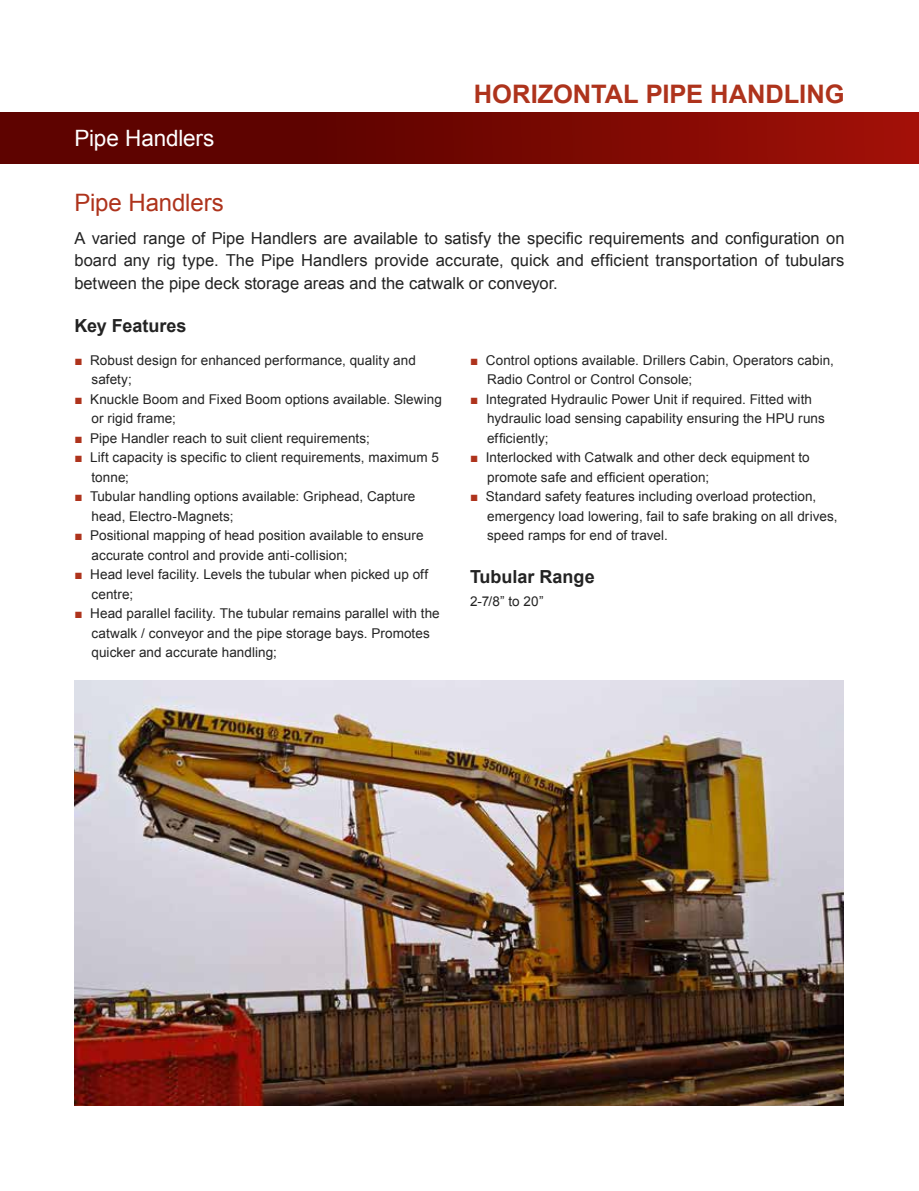
<style>
.page{position:relative;width:919px;height:1191px;background:#fff}
.page>*{position:absolute;margin:0;border:0;box-sizing:border-box;transform-origin:0 0}
.t1{font:700 25.5px "Arial";color:#ae331c}
.t2{font:24px "Arial";letter-spacing:-.005em;color:#ae331c}
.t3{font:22.5px "Arial";letter-spacing:-.005em;color:#fff}
.t4{font:700 18px "Arial";letter-spacing:-.02em;color:#232323}
.t5{font:16.5px/22.5px "Arial";color:#232323;text-align:justify}
.t6{font:13.5px/19.5px "Arial";letter-spacing:.005em;color:#232323}
.s1{color:#ae331c}
</style>
<div class="page">
<div style="left:0;top:113px;width:918px;height:51px;background:linear-gradient(to right,#4e0000,#9a0f06)"></div>
<img style="left:75px;top:680px;width:768px;height:426px">
<h3 class="t3" style="left:74px;top:123px;width:141px">Pipe Handlers</h3>
<h1 class="t1" style="left:474px;top:77px;width:372px">Horizontal Pipe Handling</h1>
<h2 class="t2" style="left:74px;top:187px;width:151px">Pipe Handlers</h2>
<p class="t5" style="left:74px;top:227px;width:771px">A varied range of Pipe Handlers are available to satisfy the specific requirements and configuration on board any rig type. The Pipe Handlers provide accurate, quick and efficient transportation of tubulars between the pipe deck storage areas and the catwalk or conveyor.</p>
<h3 class="t4" style="left:74px;top:314px;width:113px">Key Features</h3>
<p class="t6" style="left:91px;top:350px;width:326px;text-indent:-17px"><span class="s1">■</span> Robust design for enhanced performance, quality and safety;</p>
<p class="t6" style="left:91px;top:389px;width:352px;text-indent:-17px"><span class="s1">■</span> Knuckle Boom and Fixed Boom options available. Slewing or rigid frame;</p>
<p class="t6" style="left:74px;top:428px;width:297px"><span class="s1">■</span> Pipe Handler reach to suit client requirements;</p>
<p class="t6" style="left:91px;top:448px;width:349px;text-indent:-17px"><span class="s1">■</span> Lift capacity is specific to client requirements, maximum 5 tonne;</p>
<p class="t6" style="left:91px;top:487px;width:325px;text-indent:-17px"><span class="s1">■</span> Tubular handling options available: Griphead, Capture head, Electro-Magnets;</p>
<p class="t6" style="left:91px;top:526px;width:333px;text-indent:-17px"><span class="s1">■</span> Positional mapping of head position available to ensure accurate control and provide anti-collision;</p>
<p class="t6" style="left:91px;top:565px;width:338px;text-indent:-17px"><span class="s1">■</span> Head level facility. Levels the tubular when picked up off centre;</p>
<p class="t6" style="left:91px;top:604px;width:350px;text-indent:-17px"><span class="s1">■</span> Head parallel facility. The tubular remains parallel with the catwalk / conveyor and the pipe storage bays. Promotes quicker and accurate handling;</p>
<p class="t6" style="left:487px;top:350px;width:348px;text-indent:-17px"><span class="s1">■</span> Control options available. Drillers Cabin, Operators cabin,<br>Radio Control or Control Console;</p>
<p class="t6" style="left:487px;top:389px;width:339px;text-indent:-17px"><span class="s1">■</span> Integrated Hydraulic Power Unit if required. Fitted with hydraulic load sensing capability ensuring the HPU runs efficiently;</p>
<p class="t6" style="left:487px;top:448px;width:324px;text-indent:-17px"><span class="s1">■</span> Interlocked with Catwalk and other deck equipment to promote safe and efficient operation;</p>
<p class="t6" style="left:487px;top:487px;width:352px;text-indent:-17px"><span class="s1">■</span> Standard safety features including overload protection, emergency load lowering, fail to safe braking on all drives, speed ramps for end of travel.</p>
<h3 class="t4" style="left:470px;top:565px;width:126px">Tubular Range</h3>
<p class="t6" style="left:470px;top:592px;width:75px">2-7/8” to 20”</p>
</div>
